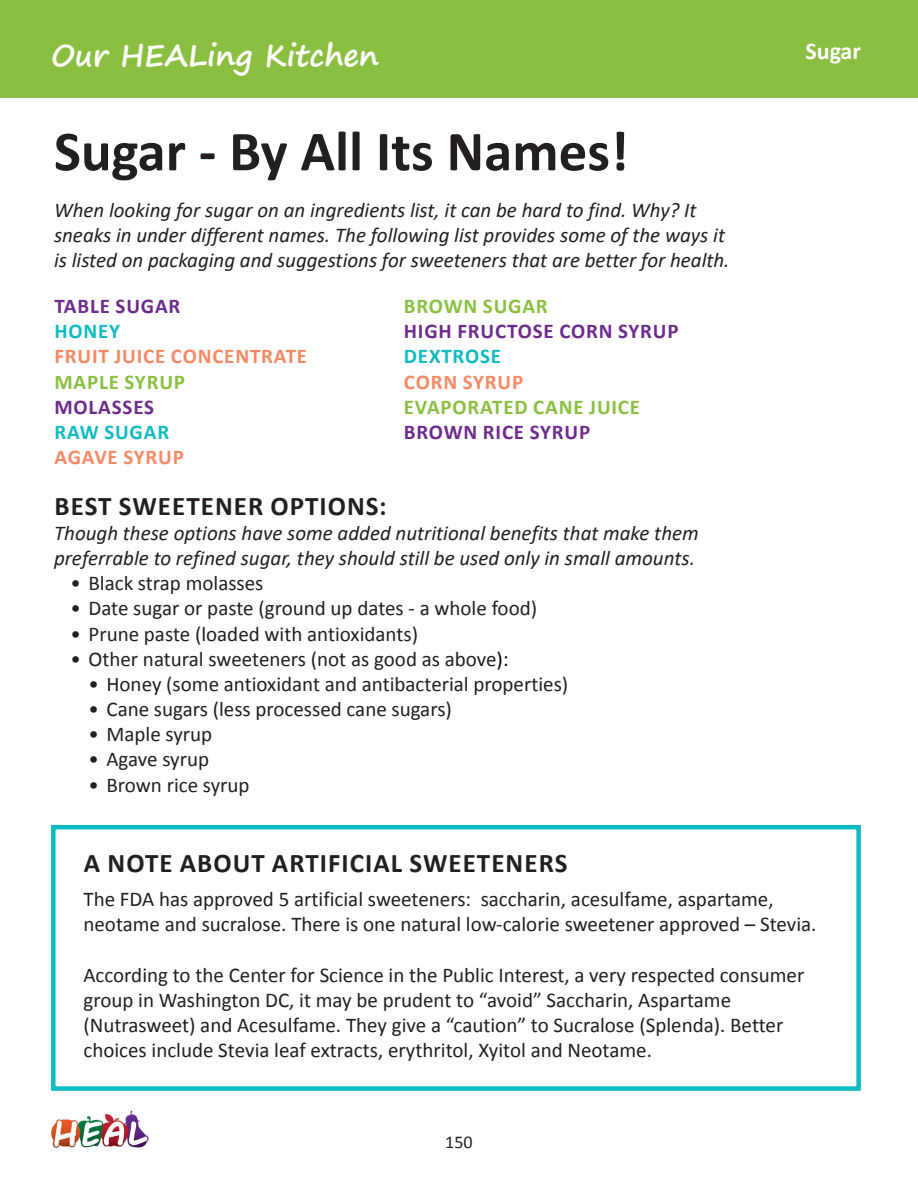
<style>
.page{position:relative;width:918px;height:1188px;background:#fff}
.page>*{position:absolute;margin:0;border:0;box-sizing:border-box;transform-origin:0 0}
.t1{font:700 57px "Calibri";color:#231f20}
.t2{font:700 30px "Segoe Print";color:#fff}
.t3{font:700 27px "Calibri";letter-spacing:.04em;color:#231f20}
.t4{font:700 24px "Calibri";color:#fff}
.t5{font:21px/25.2px "Calibri";color:#231f20}
.t6{font:italic 21px/25.2px "Calibri";color:#231f20}
.t7{font:700 21px "Calibri";letter-spacing:.04em;color:#6d2c8d}
.t8{font:700 21px "Calibri";letter-spacing:.04em;color:#f58964}
.t9{font:700 21px "Calibri";letter-spacing:.04em;color:#8abf41}
.t10{font:700 21px "Calibri";letter-spacing:.04em;color:#0fbbc2}
.t11{font:18px "Calibri";color:#231f20}
.s1{color:#000}
</style>
<div class="page">
<img style="left:51px;top:1110px;width:98px;height:38px">
<div style="left:0;top:0;width:918px;height:98px;background:#8abf41"></div>
<div style="left:51px;top:825px;width:810px;height:266px;border:4px solid #0fbbc2"></div>
<h2 class="t2" style="left:51px;top:28px;width:329px">Our HEALing Kitchen</h2>
<p class="t4" style="left:805px;top:34px;width:57px">Sugar</p>
<h1 class="t1" style="left:54px;top:111px;width:576px">Sugar - By All Its Names!</h1>
<p class="t6" style="left:54px;top:196px;width:677px">When looking for sugar on an ingredients list, it can be hard to find. Why? It sneaks in under different names. The following list provides some of the ways it is listed on packaging and suggestions for sweeteners that are better for health.</p>
<p class="t7" style="left:54px;top:291px;width:128px">TABLE SUGAR</p>
<p class="t10" style="left:54px;top:316px;width:67px">HONEY</p>
<p class="t8" style="left:54px;top:341px;width:254px">FRUIT JUICE CONCENTRATE</p>
<p class="t9" style="left:54px;top:367px;width:132px">MAPLE SYRUP</p>
<p class="t7" style="left:54px;top:392px;width:101px">MOLASSES</p>
<p class="t10" style="left:54px;top:417px;width:116px">RAW SUGAR</p>
<p class="t8" style="left:54px;top:442px;width:131px">AGAVE SYRUP</p>
<p class="t9" style="left:404px;top:291px;width:145px">BROWN SUGAR</p>
<p class="t7" style="left:404px;top:316px;width:276px">HIGH FRUCTOSE CORN SYRUP</p>
<p class="t10" style="left:404px;top:341px;width:99px">DEXTROSE</p>
<p class="t8" style="left:404px;top:367px;width:121px">CORN SYRUP</p>
<p class="t9" style="left:404px;top:392px;width:238px">EVAPORATED CANE JUICE</p>
<p class="t7" style="left:404px;top:417px;width:188px">BROWN RICE SYRUP</p>
<p class="t3" style="left:55px;top:486px;width:334px">BEST SWEETENER OPTIONS:</p>
<p class="t6" style="left:54px;top:519px;width:646px">Though these options have some added nutritional benefits that make them preferrable to refined sugar, they should still be used only in small amounts.</p>
<p class="t5" style="left:71px;top:570px;width:195px">• Black strap molasses</p>
<p class="t5" style="left:71px;top:595px;width:468px">• Date sugar or paste (ground up dates - a whole food)</p>
<p class="t5" style="left:71px;top:620px;width:349px">• Prune paste (loaded with antioxidants)</p>
<p class="t5" style="left:71px;top:645px;width:440px">• Other natural sweeteners (not as good as above<span class="s1">):</span></p>
<p class="t5" style="left:89px;top:670px;width:481px">• Honey (some antioxidant and antibacterial properties)</p>
<p class="t5" style="left:89px;top:696px;width:365px">• Cane sugars (less processed cane sugars)</p>
<p class="t5" style="left:89px;top:721px;width:125px">• Maple syrup</p>
<p class="t5" style="left:89px;top:746px;width:122px">• Agave syrup</p>
<p class="t5" style="left:89px;top:771px;width:163px">• Brown rice syrup</p>
<p class="t3" style="left:84px;top:844px;width:485px">A NOTE ABOUT ARTIFICIAL SWEETENERS</p>
<p class="t5" style="left:83px;top:886px;width:735px">The FDA has approved 5 artificial sweeteners: saccharin, acesulfame, aspartame, neotame and sucralose. There is one natural low-calorie sweetener approved – Stevia.</p>
<p class="t5" style="left:83px;top:961px;width:722px">According to the Center for Science in the Public Interest, a very respected consumer group in Washington DC, it may be prudent to “avoid” Saccharin, Aspartame (Nutrasweet) and Acesulfame. They give a “caution” to Sucralose (Splenda). Better choices include Stevia leaf extracts, erythritol, Xyitol and Neotame.</p>
<p class="t11" style="left:445px;top:1131px;width:29px">150</p>
</div>
